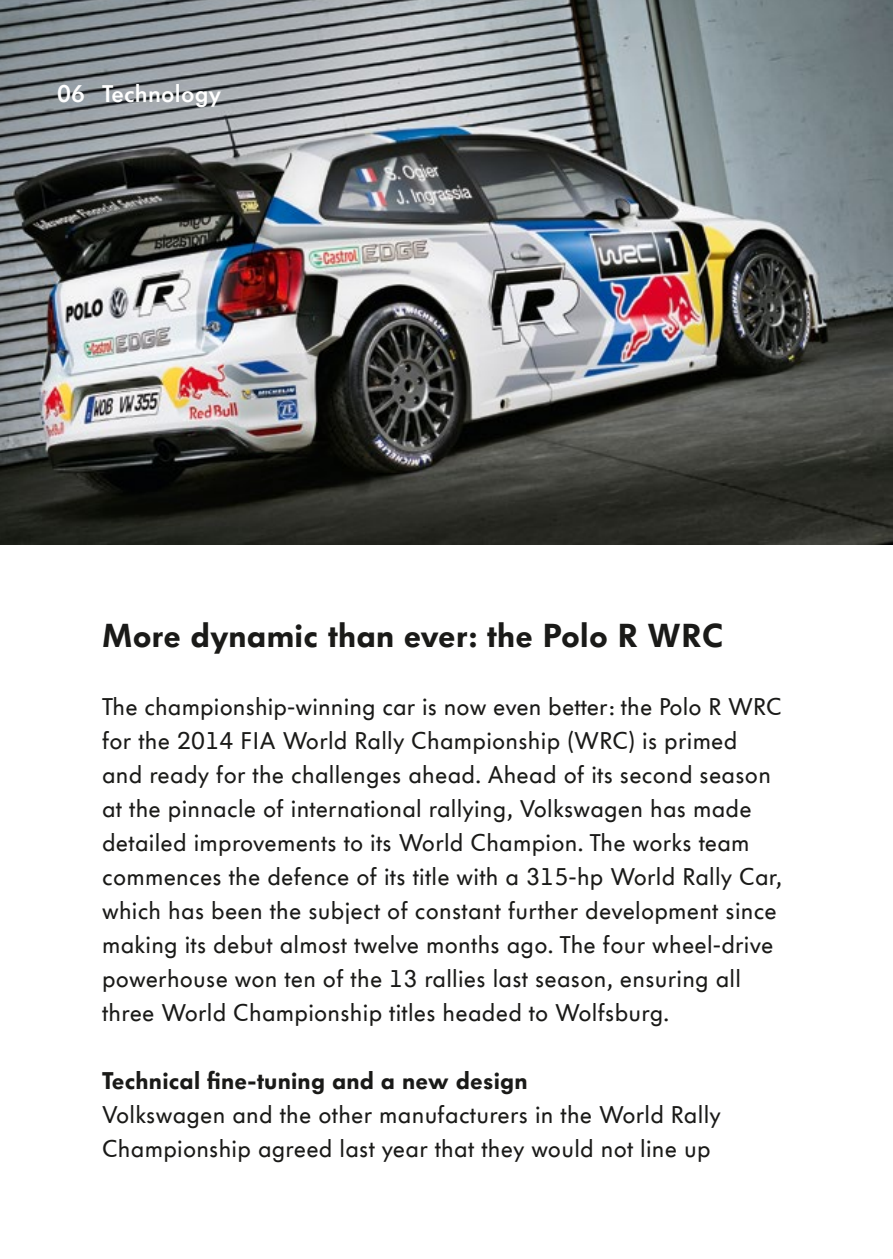
<style>
.page{position:relative;width:893px;height:1259px;background:#fff}
.page>*{position:absolute;margin:0;border:0;box-sizing:border-box;transform-origin:0 0}
.t1{font:900 33px "VW Headline OT";letter-spacing:.01em;color:#1a1a18}
.t2{font:24px/33.9px "VW Headline OT";letter-spacing:.01em;color:#1a1a18}
.t3{font:900 24px "VW Headline OT";letter-spacing:.01em;color:#1a1a18}
.t4{font:600 24px "VW Headline OT";letter-spacing:.01em;color:#fff}
</style>
<div class="page">
<img style="left:0;top:0;width:893px;height:544px">
<p class="t4" style="left:57px;top:78px;width:30px">06</p>
<p class="t4" style="left:102px;top:78px;width:120px">Technology</p>
<h1 class="t1" style="left:102px;top:613px;width:623px">More dynamic than ever: the Polo R WRC</h1>
<p class="t2" style="left:102px;top:690px;width:681px">The championship-winning car is now even better: the Polo R WRC for the 2014 FIA World Rally Championship (WRC) is primed and ready for the challenges ahead. Ahead of its second season at the pinnacle of international rallying, -Volkswagen has made detailed improvements to its World Champion. The works team commences the defence of its title with a 315-hp World Rally Car, which has been the subject of constant further development since making its debut almost twelve months ago. The four wheel-drive powerhouse won ten of the 13 rallies last season, ensuring all three World Championship titles headed to Wolfsburg.</p>
<p class="t3" style="left:102px;top:1064px;width:427px">Technical fine-tuning and a new design</p>
<p class="t2" style="left:102px;top:1098px;width:620px">Volkswagen and the other manufacturers in the World Rally<br>Championship agreed last year that they would not line up</p>
</div>
